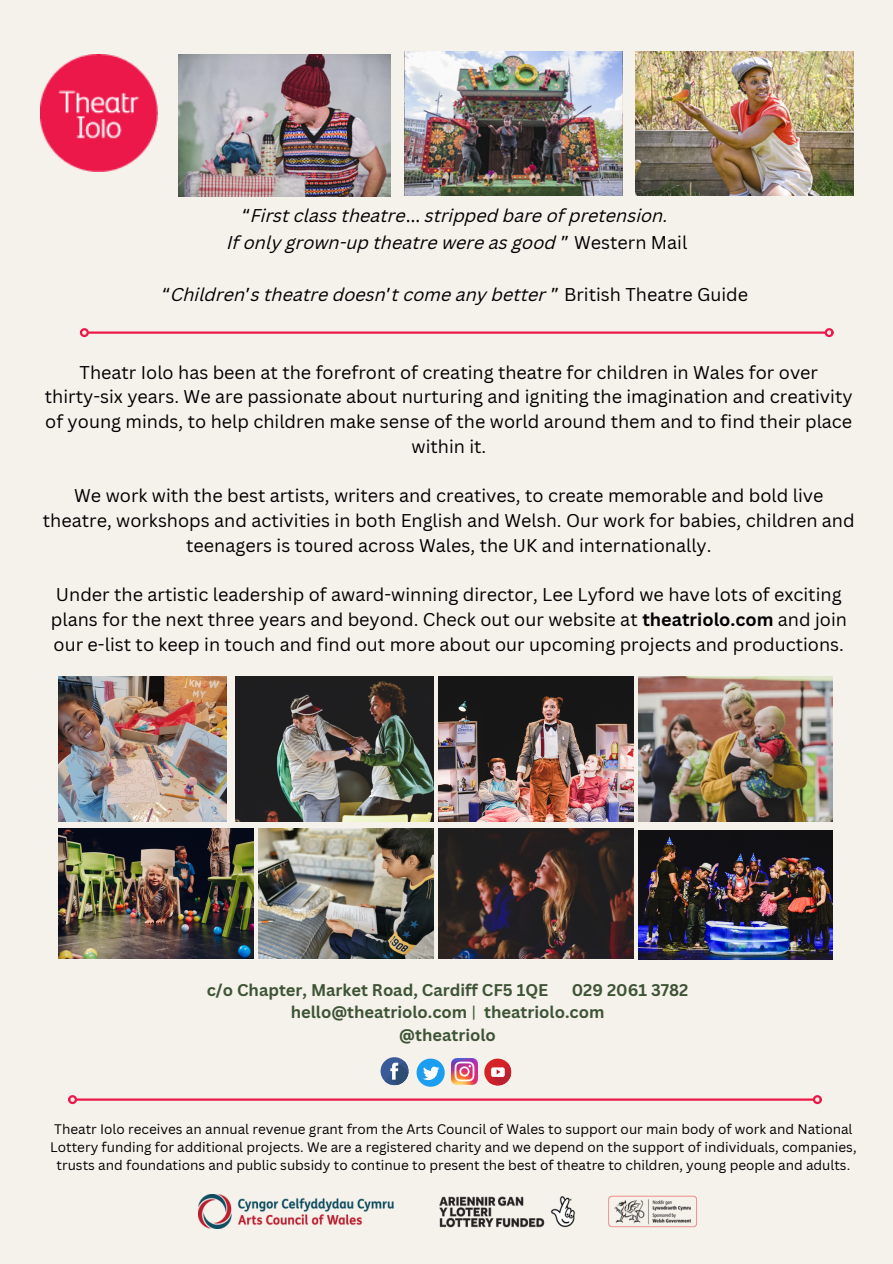
<style>
.page{position:relative;width:893px;height:1264px;background:#fff}
.page>*{position:absolute;margin:0;border:0;box-sizing:border-box;transform-origin:0 0}
.t1{font:18px/24.8px "Canva Sans";color:#000;text-align:center}
.t2{font:italic 18px/27px "Canva Sans";color:#000;text-align:center}
.t3{font:700 16.5px/22.5px "Canva Sans";color:#3d5435}
.t4{font:13.5px/18px "Canva Sans";color:#000;text-align:center}
.s1{font-family:"Noto Sans Gurmukhi";font-style:normal}
.s2{font-style:normal}
.s3{font-weight:700}
.s4{font-weight:400}
</style>
<div class="page">
<div style="left:0;top:0;width:892px;height:1263px;background:#f5f1eb"></div>
<img style="left:41px;top:55px;width:117px;height:117px">
<img style="left:179px;top:55px;width:211px;height:141px">
<img style="left:405px;top:52px;width:217px;height:144px">
<img style="left:635px;top:52px;width:218px;height:144px">
<hr style="left:88px;top:331px;width:737px;height:3px;background:#ec184a">
<div style="left:80px;top:328px;width:9px;height:9px;border:2px solid #ec184a;border-radius:50%"></div>
<div style="left:824px;top:328px;width:9px;height:9px;border:2px solid #ec184a;border-radius:50%"></div>
<img style="left:58px;top:676px;width:169px;height:145px">
<img style="left:259px;top:828px;width:174px;height:130px">
<img style="left:235px;top:676px;width:198px;height:145px">
<img style="left:438px;top:676px;width:196px;height:145px">
<img style="left:58px;top:828px;width:196px;height:130px">
<img style="left:438px;top:828px;width:196px;height:130px">
<img style="left:638px;top:830px;width:194px;height:129px">
<img style="left:638px;top:676px;width:194px;height:145px">
<svg style="left:380px;top:1057px;width:28px;height:28px"></svg>
<svg style="left:384px;top:1061px;width:25px;height:25px"></svg>
<svg style="left:484px;top:1058px;width:27px;height:27px"></svg>
<svg style="left:488px;top:1062px;width:24px;height:24px"></svg>
<svg style="left:416px;top:1058px;width:28px;height:28px"></svg>
<img style="left:451px;top:1058px;width:26px;height:26px">
<img style="left:199px;top:1194px;width:497px;height:34px">
<hr style="left:76px;top:1098px;width:737px;height:2px;background:#ec184a">
<div style="left:68px;top:1095px;width:9px;height:9px;border:2px solid #ec184a;border-radius:50%"></div>
<div style="left:812px;top:1095px;width:9px;height:9px;border:2px solid #ec184a;border-radius:50%"></div>
<p class="t2" style="left:227px;top:204px;width:461px"><span class="s1">“</span>First class theatre<span class="s1">…</span> stripped bare of pretension.<br>If only grown-up theatre were as good <span class="s1">”</span> <span class="s2">Western Mail</span></p>
<h1 class="t2" style="left:162px;top:282px;width:588px"><span class="s1">“</span>Children<span class="s1">’</span>s theatre doesn<span class="s1">’</span>t come any better <span class="s1">”</span> <span class="s2">British Theatre Guide</span></h1>
<p class="t1" style="left:45px;top:359px;width:809px">Theatr Iolo has been at the forefront of creating theatre for children in Wales for over thirty-six years. We are passionate about nurturing and igniting the imagination and creativity of young minds, to help children make sense of the world around them and to find their place within it.</p>
<p class="t1" style="left:43px;top:483px;width:813px">We work with the best artists, writers and creatives, to create memorable and bold live theatre, workshops and activities in both English and Welsh. Our work for babies, children and teenagers is toured across Wales, the UK and internationally.</p>
<p class="t1" style="left:51px;top:582px;width:797px;text-align:left">Under the artistic leadership of award-winning director, Lee Lyford we have lots of exciting plans for the next three years and beyond. Check out our website at <span class="s3">theatriolo.com</span> and join our e-list to keep in touch and find out more about our upcoming projects and productions.</p>
<p class="t3" style="left:207px;top:978px;width:343px">c/o Chapter, Market Road, Cardiff CF5 1QE</p>
<p class="t3" style="left:291px;top:978px;width:399px;text-indent:281px">029 2061 3782 hello@theatriolo.com <span class="s4">|</span> theatriolo.com</p>
<p class="t3" style="left:399px;top:1023px;width:98px">@theatriolo</p>
<p class="t4" style="left:50px;top:1120px;width:807px">Theatr Iolo receives an annual revenue grant from the Arts Council of Wales to support our main body of work and National<br>Lottery funding for additional projects. We are a registered charity and we depend on the support of individuals, companies, trusts and foundations and public subsidy to continue to present the best of theatre to children, young people and adults.</p>
</div>
